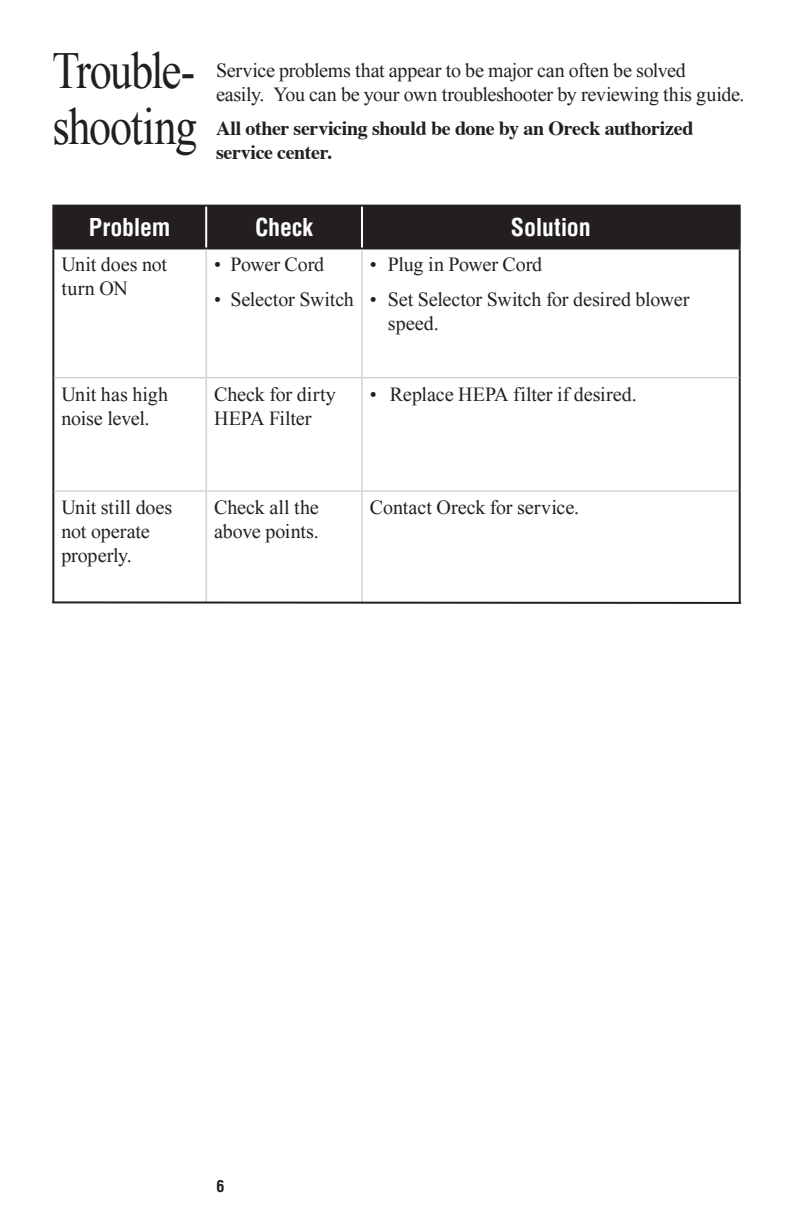
<style>
.page{position:relative;width:792px;height:1224px;background:#fff}
.page>*{position:absolute;margin:0;border:0;box-sizing:border-box;transform-origin:0 0}
.Oreck_Main_Head{font:52px/56px "Times";letter-spacing:-.03em;color:#231f20;scale:.85 1}
.Oreck_callouts{font:700 condensed 24px "Helvetica";letter-spacing:-.01em;color:#fff}
.Oreck_Body_Text{font:20px/24px "Times";letter-spacing:-.015em;color:#231f20}
.Oreck_indented_text{font:20px/24px "Times";letter-spacing:-.005em;color:#231f20}
.Oreck_Body_Text-2{font:700 20px/24px "Times";letter-spacing:-.02em;color:#231f20}
.Body_Text{font:20px/24px "Times";letter-spacing:-.005em;color:#231f20}
.Indented_Text{font:20px/24px "Times";color:#231f20}
.Oreck_callouts-2{font:20px/24px "Times";letter-spacing:-.005em;color:#231f20}
</style>
<div class="page">
<div style="left:54px;top:207px;width:685px;height:40px;background:#231f20"></div>
<hr style="left:52px;top:205px;width:154px;height:2px;background:#231f20">
<hr style="left:52px;top:207px;width:2px;height:40px;background:#231f20">
<hr style="left:206px;top:205px;width:156px;height:2px;background:#231f20">
<hr style="left:362px;top:205px;width:379px;height:2px;background:#231f20">
<hr style="left:739px;top:207px;width:2px;height:40px;background:#231f20">
<hr style="left:52px;top:247px;width:154px;height:2px;background:#231f20">
<hr style="left:52px;top:249px;width:2px;height:129px;background:#231f20">
<hr style="left:206px;top:247px;width:156px;height:2px;background:#231f20">
<hr style="left:362px;top:247px;width:379px;height:2px;background:#231f20">
<hr style="left:739px;top:249px;width:2px;height:129px;background:#231f20">
<hr style="left:52px;top:378px;width:2px;height:113px;background:#231f20">
<hr style="left:739px;top:378px;width:2px;height:113px;background:#231f20">
<hr style="left:52px;top:491px;width:2px;height:114px;background:#231f20">
<hr style="left:739px;top:491px;width:2px;height:114px;background:#231f20">
<hr style="left:205px;top:207px;width:2px;height:40px;background:#fff">
<hr style="left:361px;top:207px;width:2px;height:40px;background:#fff">
<hr style="left:205px;top:249px;width:2px;height:128px;background:#d1d2d4">
<hr style="left:361px;top:249px;width:2px;height:128px;background:#d1d2d4">
<hr style="left:54px;top:377px;width:152px;height:1px;background:#d1d2d4">
<hr style="left:206px;top:377px;width:156px;height:1px;background:#d1d2d4">
<hr style="left:205px;top:378px;width:2px;height:112px;background:#d1d2d4">
<hr style="left:362px;top:377px;width:377px;height:1px;background:#d1d2d4">
<hr style="left:361px;top:378px;width:2px;height:112px;background:#d1d2d4">
<hr style="left:54px;top:490px;width:152px;height:2px;background:#d1d2d4">
<hr style="left:206px;top:490px;width:156px;height:2px;background:#d1d2d4">
<hr style="left:205px;top:492px;width:2px;height:113px;background:#d1d2d4">
<hr style="left:362px;top:490px;width:377px;height:2px;background:#d1d2d4">
<hr style="left:361px;top:492px;width:2px;height:113px;background:#d1d2d4">
<hr style="left:52px;top:601px;width:689px;height:3px;background:#231f20">
<p class="Oreck_Main_Head" style="left:53px;top:41px;width:172px">Trouble&shy;shooting</p>
<p class="Oreck_Body_Text" style="left:216px;top:58px;width:530px">Service problems that appear to be major can often be solved<br>easily. You can be your own troubleshooter by reviewing this guide.</p>
<p class="Oreck_Body_Text-2" style="left:216px;top:114px;width:479px">All other servicing should be done by an Oreck authorized service center.</p>
<p class="Oreck_callouts" style="left:89px;top:213px;width:83px">Problem</p>
<p class="Oreck_callouts" style="left:255px;top:213px;width:60px">Check</p>
<p class="Oreck_callouts" style="left:511px;top:213px;width:81px">Solution</p>
<p class="Oreck_callouts-2" style="left:61px;top:253px;width:107px">Unit does not turn ON</p>
<p class="Oreck_indented_text" style="left:214px;top:253px;width:111px">• Power Cord</p>
<p class="Oreck_indented_text" style="left:370px;top:253px;width:174px">• Plug in Power Cord</p>
<p class="Oreck_indented_text" style="left:388px;top:287px;width:303px;text-indent:-18px">• Set Selector Switch for desired blower speed.</p>
<p class="Oreck_indented_text" style="left:214px;top:287px;width:141px">• Selector Switch</p>
<p class="Oreck_Body_Text" style="left:61px;top:382px;width:108px">Unit has high noise level.</p>
<p class="Indented_Text" style="left:214px;top:382px;width:123px">Check for dirty<br>HEPA Filter</p>
<p class="Oreck_indented_text" style="left:370px;top:382px;width:268px">• Replace HEPA filter if desired.</p>
<p class="Body_Text" style="left:61px;top:495px;width:112px">Unit still does not operate properly.</p>
<p class="Indented_Text" style="left:214px;top:495px;width:106px">Check all the above points.</p>
<p class="Body_Text" style="left:370px;top:495px;width:211px">Contact Oreck for service.</p>
</div>
